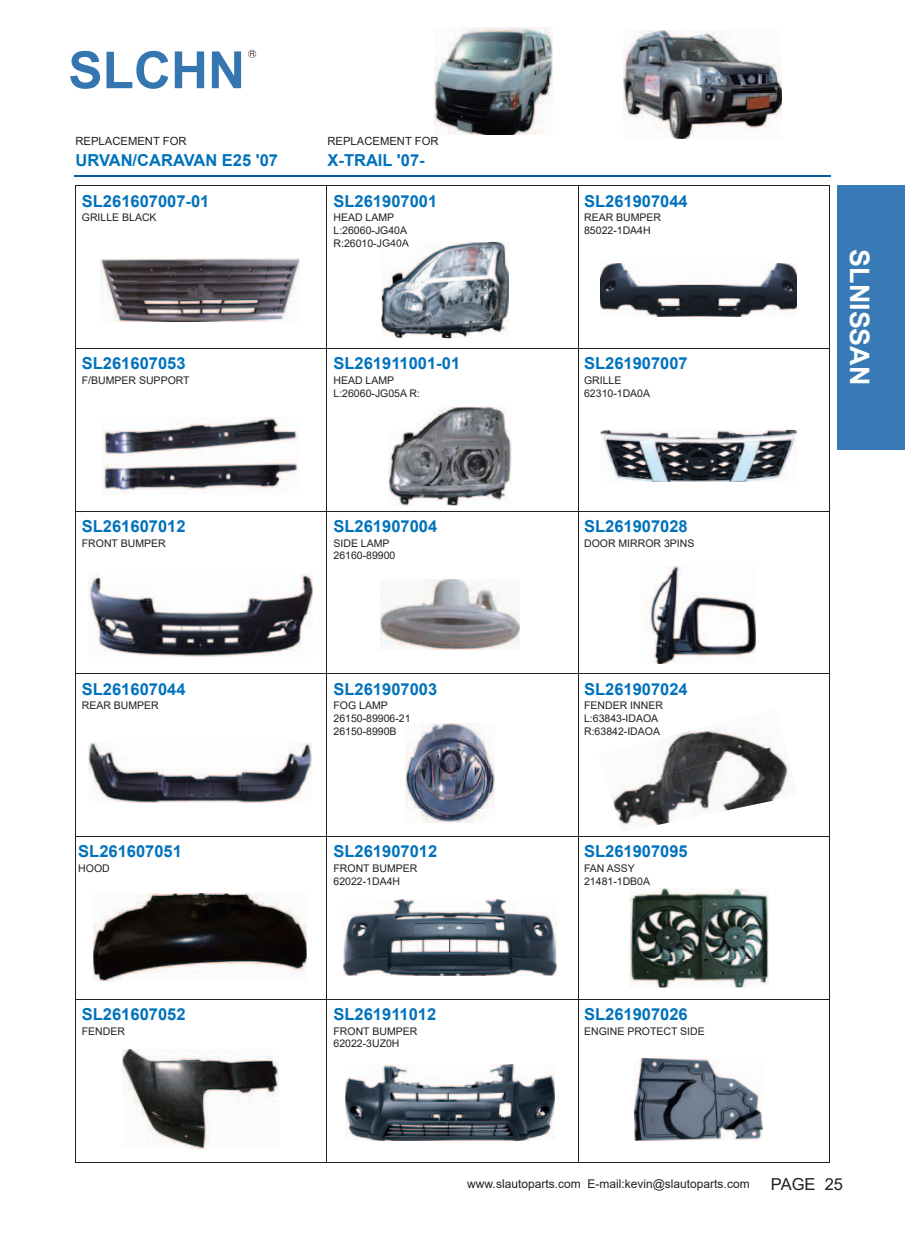
<style>
.page{position:relative;width:906px;height:1238px;background:#fff}
.page>*{position:absolute;margin:0;border:0;box-sizing:border-box;transform-origin:0 0}
.t1{font:700 26.85px "Arial";color:#fff}
.t2{font:700 16.5px "Arial";color:#0072bc}
.t3{font:16.5px "Arial";color:#231f20}
.t4{font:12px "Arial";color:#231f20}
.t5{font:11.25px "Arial";color:#231f20}
.t6{font:10.5px/12.6px "Arial";color:#231f20}
</style>
<div class="page">
<hr style="left:75px;top:185px;width:252px;height:1px;background:#231f20">
<hr style="left:327px;top:185px;width:251px;height:1px;background:#231f20">
<hr style="left:578px;top:185px;width:251px;height:1px;background:#231f20">
<hr style="left:76px;top:348px;width:251px;height:1px;background:#231f20">
<hr style="left:327px;top:348px;width:251px;height:1px;background:#231f20">
<hr style="left:578px;top:348px;width:251px;height:1px;background:#231f20">
<hr style="left:76px;top:511px;width:251px;height:1px;background:#231f20">
<hr style="left:327px;top:511px;width:251px;height:1px;background:#231f20">
<hr style="left:578px;top:511px;width:251px;height:1px;background:#231f20">
<hr style="left:76px;top:673px;width:251px;height:1px;background:#231f20">
<hr style="left:327px;top:673px;width:251px;height:1px;background:#231f20">
<hr style="left:578px;top:673px;width:251px;height:1px;background:#231f20">
<hr style="left:76px;top:836px;width:251px;height:1px;background:#231f20">
<hr style="left:327px;top:836px;width:251px;height:1px;background:#231f20">
<hr style="left:578px;top:836px;width:251px;height:1px;background:#231f20">
<hr style="left:76px;top:999px;width:251px;height:1px;background:#231f20">
<hr style="left:327px;top:999px;width:251px;height:1px;background:#231f20">
<hr style="left:578px;top:999px;width:251px;height:1px;background:#231f20">
<hr style="left:75px;top:1162px;width:252px;height:1px;background:#231f20">
<hr style="left:327px;top:1162px;width:251px;height:1px;background:#231f20">
<hr style="left:578px;top:1162px;width:251px;height:1px;background:#231f20">
<hr style="left:75px;top:185px;width:1px;height:163px;background:#231f20">
<hr style="left:327px;top:185px;width:1px;height:163px;background:#231f20">
<hr style="left:578px;top:185px;width:1px;height:163px;background:#231f20">
<hr style="left:829px;top:185px;width:1px;height:163px;background:#231f20">
<hr style="left:75px;top:348px;width:1px;height:163px;background:#231f20">
<hr style="left:327px;top:348px;width:1px;height:163px;background:#231f20">
<hr style="left:578px;top:348px;width:1px;height:163px;background:#231f20">
<hr style="left:829px;top:348px;width:1px;height:163px;background:#231f20">
<hr style="left:75px;top:511px;width:1px;height:163px;background:#231f20">
<hr style="left:327px;top:511px;width:1px;height:162px;background:#231f20">
<hr style="left:578px;top:511px;width:1px;height:162px;background:#231f20">
<hr style="left:829px;top:511px;width:1px;height:163px;background:#231f20">
<hr style="left:75px;top:674px;width:1px;height:162px;background:#231f20">
<hr style="left:327px;top:674px;width:1px;height:162px;background:#231f20">
<hr style="left:578px;top:674px;width:1px;height:162px;background:#231f20">
<hr style="left:829px;top:674px;width:1px;height:162px;background:#231f20">
<hr style="left:75px;top:836px;width:1px;height:163px;background:#231f20">
<hr style="left:327px;top:837px;width:1px;height:162px;background:#231f20">
<hr style="left:578px;top:837px;width:1px;height:162px;background:#231f20">
<hr style="left:829px;top:836px;width:1px;height:163px;background:#231f20">
<hr style="left:75px;top:999px;width:1px;height:163px;background:#231f20">
<hr style="left:327px;top:999px;width:1px;height:163px;background:#231f20">
<hr style="left:578px;top:999px;width:1px;height:163px;background:#231f20">
<hr style="left:829px;top:999px;width:1px;height:163px;background:#231f20">
<hr style="left:75px;top:175px;width:756px;height:1px;background:#015aaa">
<img style="left:100px;top:258px;width:200px;height:63px">
<img style="left:102px;top:417px;width:196px;height:78px">
<img style="left:88px;top:573px;width:224px;height:83px">
<img style="left:89px;top:742px;width:222px;height:60px">
<img style="left:94px;top:893px;width:212px;height:66px">
<img style="left:94px;top:959px;width:212px;height:22px">
<img style="left:122px;top:1049px;width:156px;height:99px">
<img style="left:624px;top:31px;width:157px;height:108px">
<img style="left:388px;top:406px;width:123px;height:99px">
<img style="left:380px;top:580px;width:140px;height:69px">
<img style="left:406px;top:723px;width:88px;height:86px">
<img style="left:420px;top:809px;width:65px;height:13px">
<img style="left:649px;top:566px;width:106px;height:97px">
<img style="left:629px;top:888px;width:139px;height:99px">
<img style="left:381px;top:242px;width:128px;height:96px">
<img style="left:389px;top:242px;width:20px;height:5px">
<svg style="left:381px;top:242px;width:8px;height:5px"></svg>
<img style="left:344px;top:899px;width:212px;height:76px">
<img style="left:345px;top:1064px;width:209px;height:76px">
<img style="left:435px;top:28px;width:118px;height:106px">
<img style="left:600px;top:430px;width:197px;height:52px">
<img style="left:613px;top:751px;width:177px;height:77px">
<img style="left:613px;top:728px;width:171px;height:61px">
<img style="left:600px;top:264px;width:197px;height:52px">
<img style="left:635px;top:1058px;width:127px;height:82px">
<svg style="left:70px;top:51px;width:30px;height:38px"></svg>
<svg style="left:106px;top:51px;width:62px;height:38px"></svg>
<svg style="left:175px;top:51px;width:29px;height:37px"></svg>
<svg style="left:212px;top:51px;width:29px;height:37px"></svg>
<svg style="left:248px;top:50px;width:8px;height:8px"></svg>
<div style="left:838px;top:185px;width:66px;height:264px;background:#377ab5"></div>
<p class="t5" style="left:75px;top:134px;width:113px">REPLACEMENT FOR</p>
<h2 class="t2" style="left:75px;top:151px;width:204px">URVAN/CARAVAN E25 '07</h2>
<h2 class="t2" style="left:82px;top:192px;width:129px">SL261607007-01</h2>
<p class="t6" style="left:82px;top:211px;width:76px">GRILLE BLACK</p>
<p class="t5" style="left:327px;top:134px;width:113px">REPLACEMENT FOR</p>
<h2 class="t2" style="left:327px;top:151px;width:99px">X-TRAIL '07-</h2>
<h2 class="t2" style="left:333px;top:192px;width:105px">SL261907001</h2>
<p class="t6" style="left:333px;top:211px;width:77px">HEAD LAMP<br>L:26060-JG40A<br>R:26010-JG40A</p>
<h2 class="t2" style="left:584px;top:192px;width:105px">SL261907044</h2>
<p class="t6" style="left:584px;top:211px;width:79px">REAR BUMPER<br>85022-1DA4H</p>
<h2 class="t2" style="left:82px;top:354px;width:105px">SL261607053</h2>
<p class="t6" style="left:82px;top:374px;width:109px">F/BUMPER SUPPORT</p>
<h2 class="t2" style="left:333px;top:354px;width:128px">SL261911001-01</h2>
<p class="t6" style="left:333px;top:374px;width:88px">HEAD LAMP<br>L:26060-JG05A R:</p>
<h2 class="t2" style="left:584px;top:354px;width:105px">SL261907007</h2>
<p class="t6" style="left:584px;top:374px;width:67px">GRILLE<br>62310-1DA0A</p>
<h1 class="t1" style="left:874px;top:249px;width:137px;rotate:90deg">SLNISSAN</h1>
<h2 class="t2" style="left:82px;top:517px;width:105px">SL261607012</h2>
<p class="t6" style="left:82px;top:536px;width:85px">FRONT BUMPER</p>
<h2 class="t2" style="left:333px;top:517px;width:105px">SL261907004</h2>
<p class="t6" style="left:333px;top:536px;width:63px">SIDE LAMP<br>26160-89900</p>
<h2 class="t2" style="left:584px;top:517px;width:105px">SL261907028</h2>
<p class="t6" style="left:584px;top:536px;width:112px">DOOR MIRROR 3PINS</p>
<h2 class="t2" style="left:82px;top:679px;width:105px">SL261607044</h2>
<p class="t6" style="left:82px;top:699px;width:79px">REAR BUMPER</p>
<h2 class="t2" style="left:333px;top:679px;width:105px">SL261907003</h2>
<p class="t6" style="left:333px;top:699px;width:79px">FOG LAMP<br>26150-89906-21<br>26150-8990B</p>
<h2 class="t2" style="left:584px;top:679px;width:105px">SL261907024</h2>
<p class="t6" style="left:584px;top:699px;width:80px">FENDER INNER<br>L:63843-IDAOA<br>R:63842-IDAOA</p>
<h2 class="t2" style="left:78px;top:842px;width:105px">SL261607051</h2>
<p class="t6" style="left:78px;top:862px;width:33px">HOOD</p>
<h2 class="t2" style="left:333px;top:842px;width:105px">SL261907012</h2>
<p class="t6" style="left:333px;top:862px;width:85px">FRONT BUMPER<br>62022-1DA4H</p>
<h2 class="t2" style="left:584px;top:842px;width:105px">SL261907095</h2>
<p class="t6" style="left:584px;top:862px;width:67px">FAN ASSY<br>21481-1DB0A</p>
<h2 class="t2" style="left:82px;top:1005px;width:105px">SL261607052</h2>
<p class="t6" style="left:82px;top:1024px;width:45px">FENDER</p>
<h2 class="t2" style="left:333px;top:1005px;width:104px">SL261911012</h2>
<p class="t6" style="left:333px;top:1024px;width:85px">FRONT BUMPER<br>62022-3UZ0H</p>
<h2 class="t2" style="left:584px;top:1005px;width:105px">SL261907026</h2>
<p class="t6" style="left:584px;top:1024px;width:122px">ENGINE PROTECT SIDE</p>
<p class="t4" style="left:467px;top:1177px;width:284px">www.slautoparts.com E-mail:kevin@slautoparts.com</p>
<h2 class="t3" style="left:771px;top:1174px;width:74px">PAGE 25</h2>
</div>
